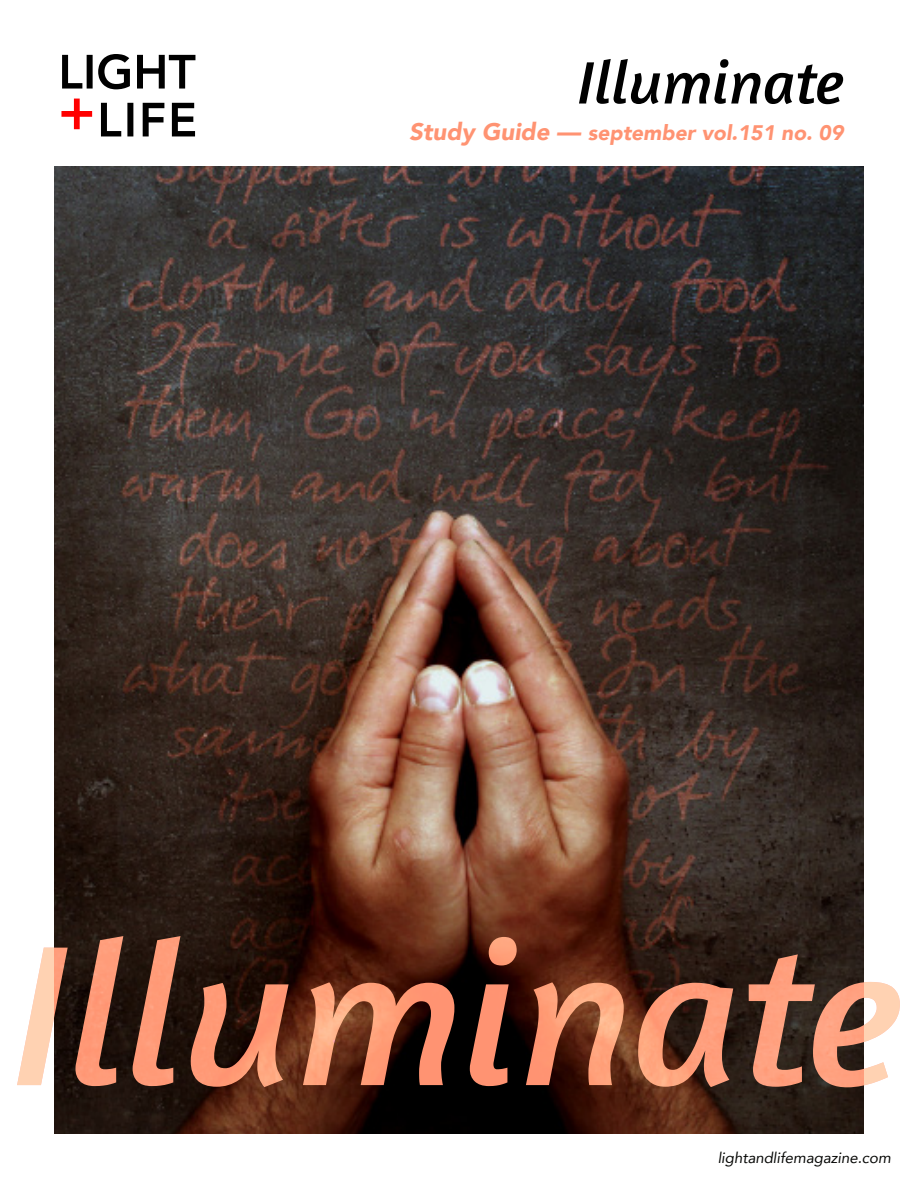
<style>
.page{position:relative;width:918px;height:1188px;background:#fff}
.page>*{position:absolute;margin:0;border:0;box-sizing:border-box;transform-origin:0 0}
.t1{font:italic 205.5px "Amaranth";color:#ff9372}
.t2{font:italic 61.5px "Amaranth";color:#000}
.t3{font:italic 900 21px "Avenir";color:#ff9372}
.t4{font:italic 15px "Avenir";color:#040503}
.s1{font-size:24px}
</style>
<div class="page">
<svg style="left:101px;top:103px;width:94px;height:33px"></svg>
<svg style="left:62px;top:54px;width:133px;height:35px"></svg>
<svg style="left:61px;top:99px;width:31px;height:30px"></svg>
<img style="left:54px;top:166px;width:810px;height:968px">
<h2 class="t2" style="left:578px;top:43px;width:267px">Illuminate</h2>
<p class="t3" style="left:409px;top:119px;width:436px"><span class="s1">Study Guide —</span> september vol.151 no. 09</p>
<h1 class="t1" style="left:14px;top:885px;width:888px">Illuminate</h1>
<p class="t4" style="left:718px;top:1148px;width:175px">lightandlifemagazine.com</p>
</div>
